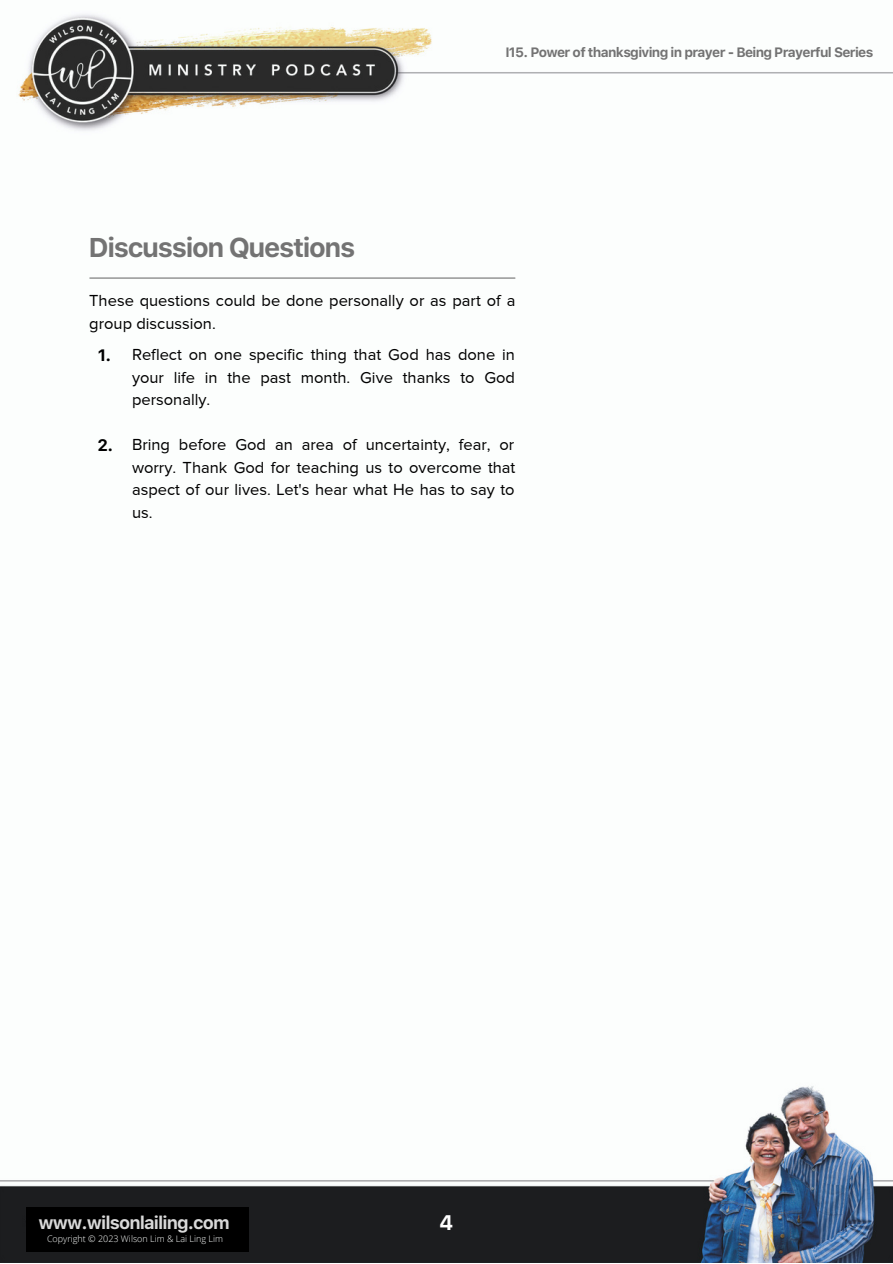
<style>
.page{position:relative;width:893px;height:1264px;background:#fff}
.page>*{position:absolute;margin:0;border:0;box-sizing:border-box;transform-origin:0 0}
.t1{font:700 27px "SFUI Text";letter-spacing:-.05em;color:#737373}
.t2{font:700 21px "SFUI Text";color:#fff}
.t3{font:700 18px "SFUI Text";letter-spacing:-.05em;color:#d9d9d9}
.t4{font:16.5px/22.5px "Proxima Nova";color:#000;text-align:justify}
.t5{font:700 16.5px "SFUI Text";color:#000}
.t6{font:700 13.5px "SFUI Text";letter-spacing:-.05em;color:#737373}
.t7{font:300 9px "Open Sans";color:#fbfdfc}
</style>
<div class="page">
<img style="left:0;top:14px;width:892px;height:1248px">
<hr style="left:90px;top:277px;width:425px;height:2px;background:#737373">
<div style="left:26px;top:1206px;width:222px;height:45px;background:#000"></div>
<p class="t1" style="left:89px;top:231px;width:268px">Discussion Questions</p>
<p class="t6" style="left:505px;top:44px;width:369px">I15. Power of thanksgiving in prayer - Being Prayerful Series</p>
<p class="t4" style="left:89px;top:289px;width:427px">These questions could be done personally or as part of a group discussion.</p>
<p class="t5" style="left:98px;top:345px;width:15px">1.</p>
<p class="t5" style="left:98px;top:435px;width:17px">2.</p>
<p class="t4" style="left:132px;top:343px;width:384px">Reflect on one specific thing that God has done in your life in the past month. Give thanks to God personally.</p>
<p class="t4" style="left:132px;top:433px;width:385px">Bring before God an area of uncertainty, fear, or worry. Thank God for teaching us to overcome that aspect of our lives. Let's hear what He has to say to us.</p>
<p class="t3" style="left:38px;top:1212px;width:193px">www.wilsonlailing.com</p>
<p class="t2" style="left:439px;top:1210px;width:16px">4</p>
<p class="t7" style="left:47px;top:1232px;width:177px">Copyright ©️ 2023 Wilson Lim &amp; Lai Ling Lim</p>
</div>
